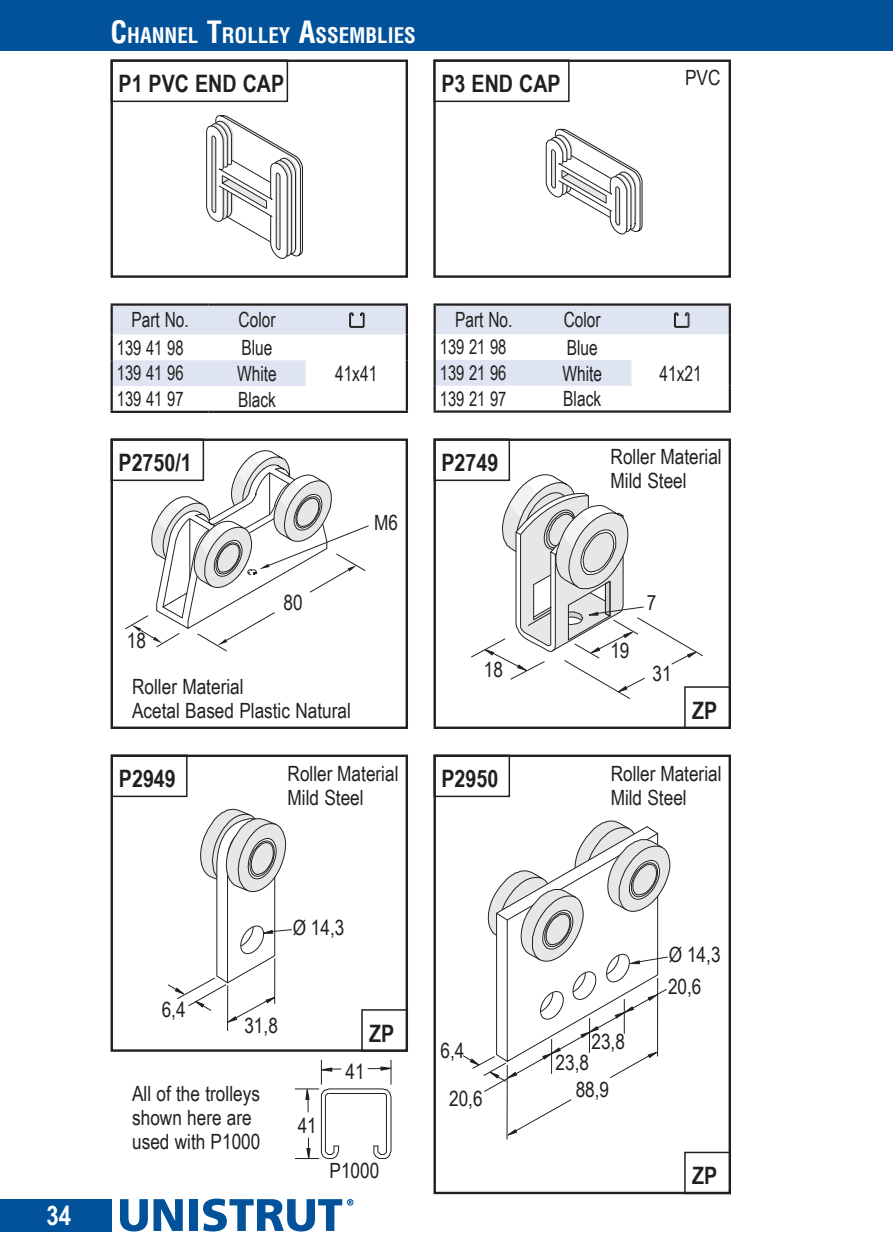
<style>
.page{position:relative;width:893px;height:1259px;background:#fff}
.page>*{position:absolute;margin:0;border:0;box-sizing:border-box;transform-origin:0 0}
.t1{font:700 27px "Arial Narrow";color:#fff}
.t2{font:700 24px "Arial Narrow";color:#231f20}
.t3{font:21px/24px "Arial Narrow";color:#231f20}
.t4{font:21px "Arial Narrow";color:#231f20;scale:.9 1}
.t5{font:700 condensed 21px "Helvetica";color:#fff}
.t6{font:20.1px "Arial Narrow";color:#231f20;scale:.9 1}
.s1{font-size:30px}
</style>
<div class="page">
<div style="left:0;top:0;width:893px;height:51px;background:#01529a"></div>
<svg style="left:120px;top:1199px;width:63px;height:32px"></svg>
<div style="left:189px;top:1199px;width:9px;height:32px;background:#01529a"></div>
<svg style="left:203px;top:1198px;width:151px;height:33px"></svg>
<div style="left:0;top:1199px;width:111px;height:33px;background:#01529a"></div>
<div style="left:111px;top:754px;width:77px;height:43px;border:2px solid #231f20"></div>
<div style="left:684px;top:1151px;width:47px;height:43px;border:2px solid #231f20"></div>
<div style="left:433px;top:754px;width:77px;height:43px;border:2px solid #231f20"></div>
<div style="left:361px;top:1009px;width:47px;height:42px;border:2px solid #231f20"></div>
<div style="left:684px;top:686px;width:47px;height:43px;border:2px solid #231f20"></div>
<div style="left:433px;top:438px;width:77px;height:43px;border:2px solid #231f20"></div>
<svg style="left:470px;top:470px;width:234px;height:230px"></svg>
<div style="left:433px;top:438px;width:298px;height:291px;border:2px solid #231f20"></div>
<div style="left:433px;top:60px;width:137px;height:42px;border:2px solid #231f20"></div>
<div style="left:111px;top:60px;width:177px;height:42px;border:2px solid #231f20"></div>
<hr style="left:227px;top:985px;width:1px;height:46px;background:#231f20">
<svg style="left:168px;top:808px;width:124px;height:216px"></svg>
<div style="left:111px;top:754px;width:297px;height:297px;border:2px solid #231f20"></div>
<svg style="left:124px;top:443px;width:245px;height:209px"></svg>
<div style="left:111px;top:438px;width:297px;height:291px;border:2px solid #231f20"></div>
<svg style="left:206px;top:115px;width:97px;height:144px"></svg>
<div style="left:111px;top:60px;width:297px;height:218px;border:2px solid #231f20"></div>
<svg style="left:295px;top:1059px;width:97px;height:101px"></svg>
<hr style="left:111px;top:303px;width:98px;height:3px;background:#231f20">
<hr style="left:111px;top:306px;width:2px;height:28px;background:#231f20">
<hr style="left:209px;top:303px;width:199px;height:3px;background:#231f20">
<hr style="left:406px;top:306px;width:2px;height:28px;background:#231f20">
<hr style="left:111px;top:334px;width:2px;height:26px;background:#231f20">
<hr style="left:406px;top:334px;width:2px;height:26px;background:#231f20">
<hr style="left:111px;top:360px;width:2px;height:26px;background:#231f20">
<hr style="left:406px;top:360px;width:2px;height:26px;background:#231f20">
<hr style="left:111px;top:386px;width:2px;height:25px;background:#231f20">
<hr style="left:406px;top:386px;width:2px;height:25px;background:#231f20">
<hr style="left:111px;top:411px;width:98px;height:2px;background:#231f20">
<hr style="left:209px;top:411px;width:199px;height:2px;background:#231f20">
<svg style="left:112px;top:304px;width:295px;height:82px"></svg>
<hr style="left:506px;top:1065px;width:2px;height:74px;background:#231f20">
<svg style="left:506px;top:1098px;width:66px;height:39px"></svg>
<svg style="left:463px;top:820px;width:208px;height:272px"></svg>
<div style="left:433px;top:754px;width:298px;height:440px;border:2px solid #231f20"></div>
<svg style="left:546px;top:129px;width:97px;height:105px"></svg>
<div style="left:433px;top:60px;width:298px;height:218px;border:2px solid #231f20"></div>
<hr style="left:433px;top:303px;width:100px;height:3px;background:#231f20">
<hr style="left:433px;top:306px;width:3px;height:28px;background:#231f20">
<hr style="left:533px;top:303px;width:198px;height:3px;background:#231f20">
<hr style="left:729px;top:306px;width:2px;height:28px;background:#231f20">
<hr style="left:433px;top:334px;width:3px;height:26px;background:#231f20">
<hr style="left:729px;top:334px;width:2px;height:26px;background:#231f20">
<hr style="left:433px;top:360px;width:3px;height:26px;background:#231f20">
<hr style="left:729px;top:360px;width:2px;height:26px;background:#231f20">
<hr style="left:433px;top:386px;width:3px;height:24px;background:#231f20">
<hr style="left:729px;top:386px;width:2px;height:24px;background:#231f20">
<hr style="left:433px;top:410px;width:298px;height:3px;background:#231f20">
<svg style="left:435px;top:305px;width:295px;height:81px"></svg>
<p class="t5" style="left:111px;top:28px;width:307px"><span class="s1">C</span>HANNEL <span class="s1">T</span>ROLLEY <span class="s1">A</span>SSEMBLIES</p>
<p class="t2" style="left:119px;top:70px;width:167px">P1 PVC END CAP</p>
<p class="t2" style="left:441px;top:70px;width:121px">P3 END CAP</p>
<p class="t3" style="left:685px;top:66px;width:37px">PVC</p>
<p class="t1" style="left:47px;top:1199px;width:26px">34</p>
<p class="t4" style="left:131px;top:307px;width:65px">Part No.</p>
<p class="t4" style="left:239px;top:307px;width:43px">Color</p>
<p class="t6" style="left:117px;top:336px;width:76px">139 41 98</p>
<p class="t4" style="left:242px;top:335px;width:36px">Blue</p>
<p class="t6" style="left:117px;top:362px;width:76px">139 41 96</p>
<p class="t4" style="left:237px;top:361px;width:46px">White</p>
<p class="t4" style="left:335px;top:361px;width:48px">41x41</p>
<p class="t6" style="left:117px;top:387px;width:76px">139 41 97</p>
<p class="t4" style="left:238px;top:387px;width:44px">Black</p>
<p class="t2" style="left:119px;top:448px;width:75px">P2750/1</p>
<p class="t3" style="left:374px;top:510px;width:25px">M6</p>
<p class="t3" style="left:127px;top:628px;width:21px">18</p>
<p class="t3" style="left:283px;top:590px;width:21px">80</p>
<p class="t3" style="left:132px;top:674px;width:220px">Roller Material<br>Acetal Based Plastic Natural</p>
<p class="t4" style="left:455px;top:307px;width:65px">Part No.</p>
<p class="t4" style="left:564px;top:307px;width:43px">Color</p>
<p class="t6" style="left:440px;top:335px;width:76px">139 21 98</p>
<p class="t4" style="left:567px;top:335px;width:36px">Blue</p>
<p class="t6" style="left:440px;top:361px;width:76px">139 21 96</p>
<p class="t4" style="left:562px;top:361px;width:46px">White</p>
<p class="t4" style="left:659px;top:361px;width:48px">41x21</p>
<p class="t6" style="left:440px;top:387px;width:76px">139 21 97</p>
<p class="t4" style="left:563px;top:387px;width:44px">Black</p>
<p class="t2" style="left:441px;top:448px;width:58px">P2749</p>
<p class="t3" style="left:611px;top:445px;width:113px">Roller Material<br>Mild Steel</p>
<p class="t3" style="left:610px;top:638px;width:21px">19</p>
<p class="t3" style="left:647px;top:591px;width:11px">7</p>
<p class="t3" style="left:484px;top:657px;width:21px">18</p>
<p class="t3" style="left:652px;top:661px;width:21px">31</p>
<p class="t2" style="left:692px;top:696px;width:27px">ZP</p>
<p class="t2" style="left:119px;top:764px;width:58px">P2949</p>
<p class="t3" style="left:288px;top:761px;width:112px">Roller Material<br>Mild Steel</p>
<p class="t3" style="left:611px;top:761px;width:112px">Roller Material<br>Mild Steel</p>
<p class="t2" style="left:441px;top:764px;width:58px">P2950</p>
<p class="t3" style="left:293px;top:915px;width:53px">Ø 14,3</p>
<p class="t3" style="left:162px;top:997px;width:25px">6,4</p>
<p class="t3" style="left:244px;top:1013px;width:35px">31,8</p>
<p class="t3" style="left:132px;top:1081px;width:130px">All of the trolleys shown here are used with P1000</p>
<p class="t3" style="left:298px;top:1113px;width:21px">41</p>
<p class="t2" style="left:369px;top:1019px;width:27px">ZP</p>
<p class="t3" style="left:345px;top:1059px;width:21px">41</p>
<p class="t3" style="left:330px;top:1158px;width:51px">P1000</p>
<p class="t3" style="left:440px;top:1038px;width:25px">6,4</p>
<p class="t3" style="left:449px;top:1086px;width:35px">20,6</p>
<p class="t3" style="left:591px;top:1029px;width:35px">23,8</p>
<p class="t3" style="left:556px;top:1050px;width:35px">23,8</p>
<p class="t3" style="left:576px;top:1077px;width:35px">88,9</p>
<p class="t3" style="left:669px;top:942px;width:53px">Ø 14,3</p>
<p class="t3" style="left:668px;top:974px;width:35px">20,6</p>
<p class="t2" style="left:692px;top:1161px;width:27px">ZP</p>
</div>
